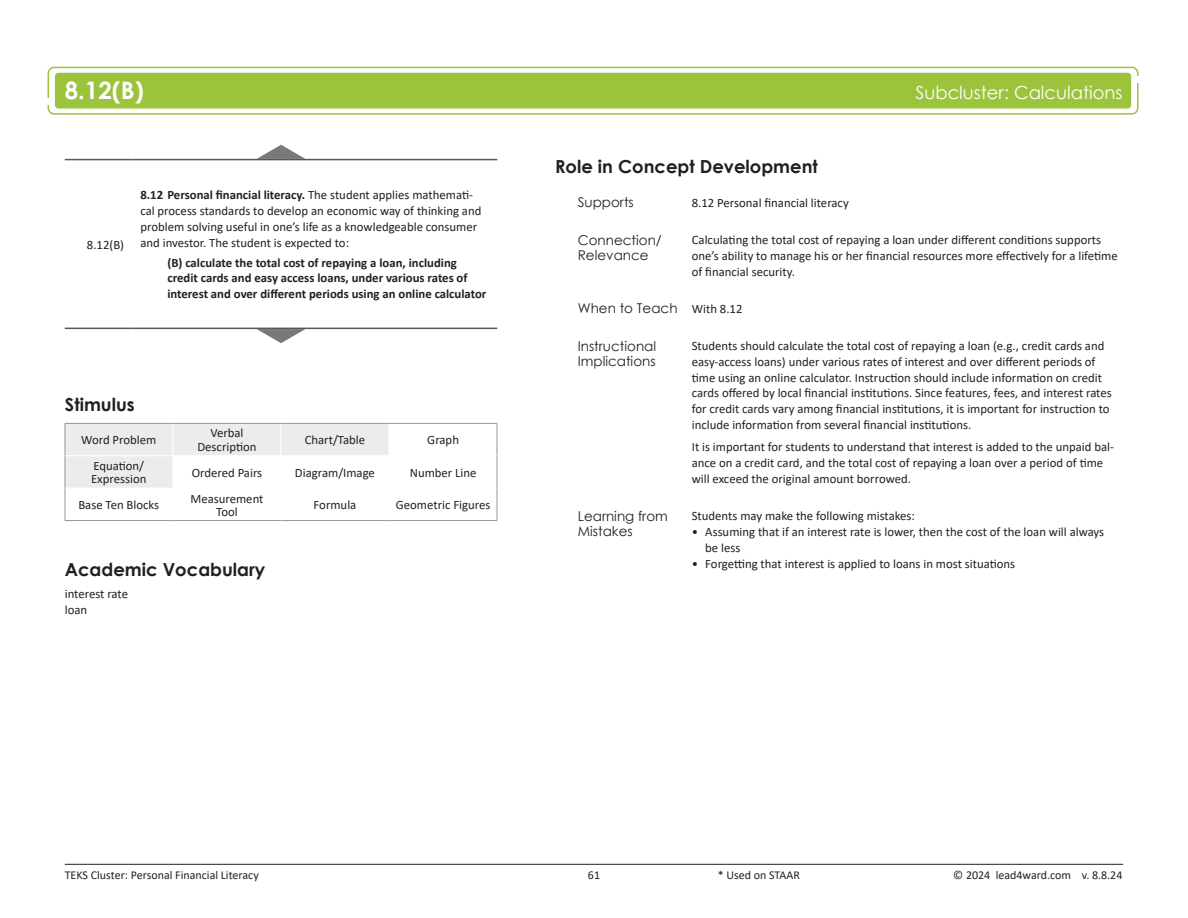
<style>
.page{position:relative;width:1188px;height:918px;background:#fff}
.page>*{position:absolute;margin:0;border:0;box-sizing:border-box;transform-origin:0 0}
.SE___and_R_or_S{font:700 24px "Century Gothic";color:#fff}
.Heading_1{font:700 18px "Century Gothic";color:#231f20}
.TEKS_Cluster_Title{font:18px "Century Gothic";color:#fff}
.Heading_2{font:13.5px/15px "Century Gothic";color:#231f20}
.K_S-text__light{font:12.75px/15.8px "Calibri";color:#231f20}
.K_S-SE__dark{font:700 12.75px/15.8px "Calibri";color:#231f20}
.stimulus_table{font:12.75px/13.5px "Calibri";color:#231f20;text-align:center}
.Academic_Vocab{font:12.75px "Calibri";letter-spacing:-.01em;color:#231f20}
.SE__large{font:12.75px "Calibri";color:#231f20}
.t1{font:12px "Calibri";color:#231f20}
.s1{font-weight:700}
</style>
<div class="page">
<div style="left:48px;top:67px;width:1091px;height:48px;border:2px solid #9bc43c;border-radius:6px"></div>
<div style="left:56px;top:73px;width:1075px;height:35px;background:#9bc43c;border-radius:3px"></div>
<div style="left:55px;top:73px;width:1076px;height:36px;border:1px solid #9bc43c;border-radius:3px"></div>
<div style="left:38px;top:98px;width:15px;height:7px;background:#fff"></div>
<div style="left:1134px;top:76px;width:14px;height:7px;background:#fff"></div>
<hr style="left:65px;top:864px;width:1058px;height:1px;background:#231f20">
<hr style="left:65px;top:159px;width:67px;height:1px;background:#57585a">
<hr style="left:132px;top:159px;width:365px;height:1px;background:#57585a">
<hr style="left:65px;top:328px;width:67px;height:1px;background:#57585a">
<hr style="left:132px;top:328px;width:365px;height:1px;background:#57585a">
<svg style="left:257px;top:145px;width:48px;height:14px"></svg>
<svg style="left:257px;top:329px;width:48px;height:14px"></svg>
<svg style="left:66px;top:424px;width:322px;height:64px"></svg>
<hr style="left:65px;top:424px;width:1px;height:32px;background:#939598">
<hr style="left:497px;top:424px;width:1px;height:32px;background:#939598">
<hr style="left:65px;top:456px;width:1px;height:32px;background:#939598">
<hr style="left:497px;top:456px;width:1px;height:32px;background:#939598">
<hr style="left:65px;top:488px;width:1px;height:32px;background:#939598">
<hr style="left:497px;top:488px;width:1px;height:32px;background:#939598">
<hr style="left:65px;top:520px;width:108px;height:1px;background:#939598">
<hr style="left:173px;top:520px;width:108px;height:1px;background:#939598">
<hr style="left:281px;top:520px;width:108px;height:1px;background:#939598">
<hr style="left:389px;top:520px;width:108px;height:1px;background:#939598">
<hr style="left:172px;top:424px;width:2px;height:31px;background:#fff">
<hr style="left:280px;top:424px;width:2px;height:31px;background:#fff">
<hr style="left:65px;top:455px;width:108px;height:1px;background:#fff">
<hr style="left:173px;top:455px;width:108px;height:1px;background:#fff">
<hr style="left:172px;top:456px;width:2px;height:32px;background:#fff">
<hr style="left:281px;top:455px;width:108px;height:1px;background:#fff">
<hr style="left:280px;top:456px;width:2px;height:32px;background:#fff">
<hr style="left:65px;top:488px;width:108px;height:1px;background:#fff">
<hr style="left:65px;top:423px;width:108px;height:1px;background:#939598">
<hr style="left:173px;top:423px;width:108px;height:1px;background:#939598">
<hr style="left:281px;top:423px;width:108px;height:1px;background:#939598">
<hr style="left:389px;top:423px;width:108px;height:1px;background:#939598">
<p class="SE___and_R_or_S" style="left:65px;top:72px;width:81px">8.12(B)</p>
<p class="TEKS_Cluster_Title" style="left:915px;top:80px;width:209px">Subcluster: Calculations</p>
<p class="SE__large" style="left:87px;top:236px;width:39px">8.12(B)</p>
<p class="K_S-text__light" style="left:140px;top:187px;width:343px"><span class="s1">8.12 Personal financial literacy.</span> The student applies mathemati&shy;cal process standards to develop an economic way of thinking and problem solving useful in one’s life as a knowledgeable consumer and investor. The student is expected to:</p>
<p class="K_S-SE__dark" style="left:167px;top:254px;width:321px">(B) calculate the total cost of repaying a loan, including credit cards and easy access loans, under various rates of interest and over different periods using an online calculator</p>
<p class="Heading_1" style="left:65px;top:391px;width:71px">Stimulus</p>
<p class="stimulus_table" style="left:81px;top:433px;width:77px">Word Problem</p>
<p class="stimulus_table" style="left:197px;top:426px;width:61px">Verbal<br>Description</p>
<p class="stimulus_table" style="left:305px;top:433px;width:62px">Chart/Table</p>
<p class="stimulus_table" style="left:427px;top:433px;width:33px">Graph</p>
<p class="stimulus_table" style="left:91px;top:459px;width:57px;text-align:left">Equation/<br>Expression</p>
<p class="stimulus_table" style="left:192px;top:465px;width:72px">Ordered Pairs</p>
<p class="stimulus_table" style="left:295px;top:465px;width:82px">Diagram/Image</p>
<p class="stimulus_table" style="left:410px;top:465px;width:68px">Number Line</p>
<p class="stimulus_table" style="left:78px;top:498px;width:82px">Base Ten Blocks</p>
<p class="stimulus_table" style="left:190px;top:491px;width:75px">Measurement<br>Tool</p>
<p class="stimulus_table" style="left:314px;top:498px;width:44px">Formula</p>
<p class="stimulus_table" style="left:396px;top:498px;width:96px">Geometric Figures</p>
<p class="Heading_1" style="left:65px;top:556px;width:202px">Academic Vocabulary</p>
<p class="Academic_Vocab" style="left:65px;top:585px;width:65px">interest rate</p>
<p class="Academic_Vocab" style="left:65px;top:601px;width:24px">loan</p>
<p class="Heading_1" style="left:555px;top:153px;width:264px">Role in Concept Development</p>
<p class="Heading_2" style="left:578px;top:195px;width:58px">Supports</p>
<p class="K_S-text__light" style="left:692px;top:194px;width:158px">8.12 Personal financial literacy</p>
<p class="Heading_2" style="left:578px;top:232px;width:86px">Connection/<br>Relevance</p>
<p class="K_S-text__light" style="left:692px;top:232px;width:427px">Calculating the total cost of repaying a loan under different conditions supports one’s ability to manage his or her financial resources more effectively for a lifetime of financial security.</p>
<p class="Heading_2" style="left:578px;top:301px;width:101px">When to Teach</p>
<p class="K_S-text__light" style="left:692px;top:300px;width:52px">With 8.12</p>
<p class="Heading_2" style="left:578px;top:338px;width:80px">Instructional<br>Implications</p>
<p class="K_S-text__light" style="left:692px;top:338px;width:421px">Students should calculate the total cost of repaying a loan (e.g., credit cards and easy-access loans) under various rates of interest and over different periods of time using an online calculator. Instruction should include information on credit cards offered by local financial institutions. Since features, fees, and interest rates for credit cards vary among financial institutions, it is important for instruction to include information from several financial institutions.</p>
<p class="K_S-text__light" style="left:692px;top:439px;width:424px">It is important for students to understand that interest is added to the unpaid bal&shy;ance on a credit card, and the total cost of repaying a loan over a period of time will exceed the original amount borrowed.</p>
<p class="Heading_2" style="left:578px;top:508px;width:92px">Learning from<br>Mistakes</p>
<p class="K_S-text__light" style="left:692px;top:508px;width:225px">Students may make the following mistakes:</p>
<p class="K_S-text__light" style="left:705px;top:524px;width:400px;text-indent:-14px">• Assuming that if an interest rate is lower, then the cost of the loan will always be less</p>
<p class="K_S-text__light" style="left:692px;top:555px;width:325px">• Forgetting that interest is applied to loans in most situations</p>
<p class="t1" style="left:65px;top:867px;width:196px">TEKS Cluster: Personal Financial Literacy</p>
<p class="t1" style="left:588px;top:867px;width:14px">61</p>
<p class="t1" style="left:718px;top:867px;width:84px">* Used on STAAR</p>
<p class="t1" style="left:953px;top:867px;width:171px">© 2024 lead4ward.com v. 8.8.24</p>
</div>
